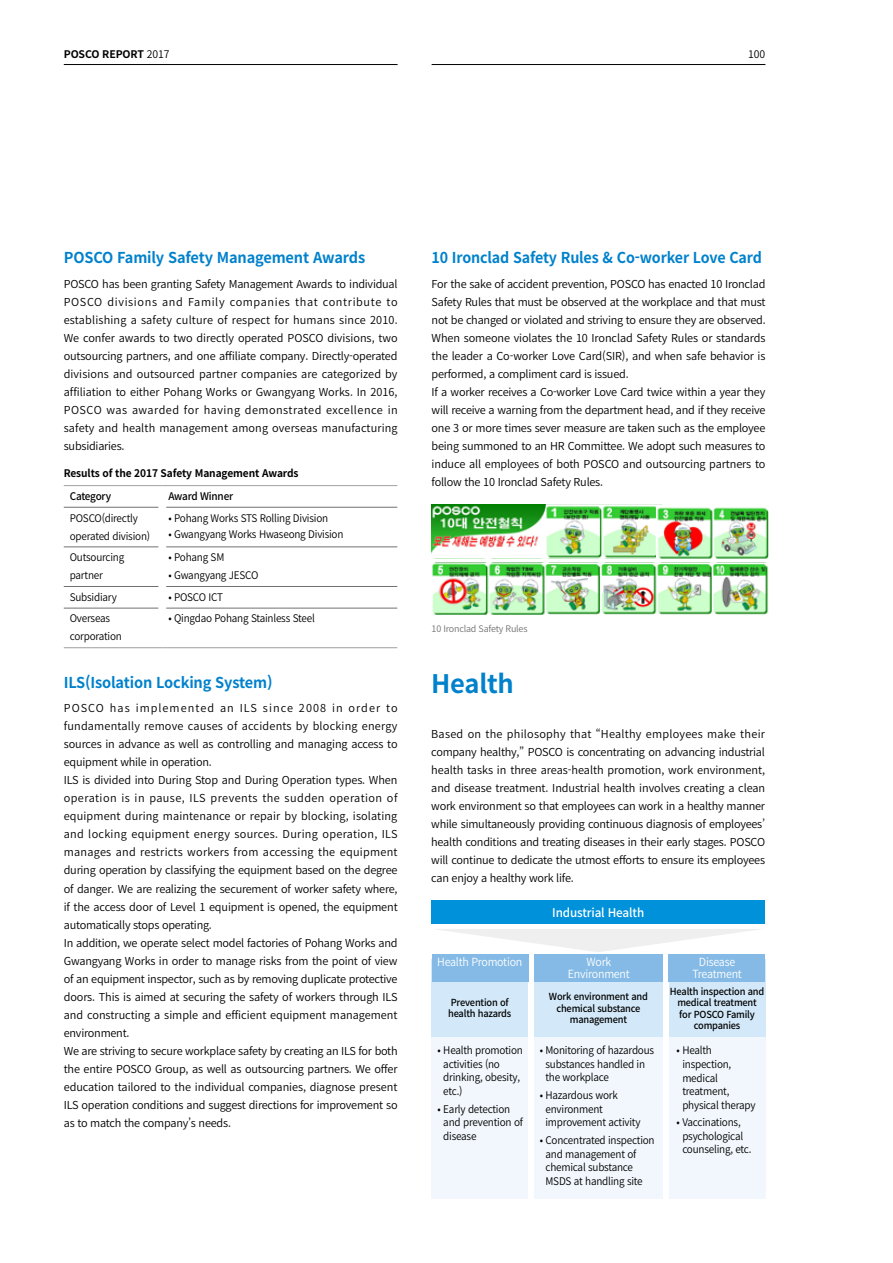
<style>
.page{position:relative;width:893px;height:1263px;background:#fff}
.page>*{position:absolute;margin:0;border:0;box-sizing:border-box;transform-origin:0 0}
.t1{font:700 25.5px "Noto Sans CJ Kkr";letter-spacing:-.01em;color:#0081cc}
.t2{font:700 15px "Noto Sans CJ Kkr";letter-spacing:-.01em;color:#0081cc}
.t3{font:700 15px "Noto Sans CJ Kkr";letter-spacing:-.01em;color:#0081cc;scale:.95 1}
.t4{font:500 12px "Noto Sans CJ Kkr";letter-spacing:-.01em;color:#fff}
.t5{font:600 11.25px/12px "Noto Sans CJ Kkr";letter-spacing:-.02em;color:#fff;text-align:center;scale:.95 1}
.t6{font:600 10.95px/18px "Noto Sans CJ Kkr";letter-spacing:-.02em;color:#000}
.t7{font:600 10.5px/13.5px "Noto Sans CJ Kkr";letter-spacing:-.02em;color:#000;scale:.95 1}
.t8{font:700 10.5px "Noto Sans CJ Kkr";letter-spacing:-.01em;color:#000}
.t9{font:500 10.5px "Noto Sans CJ Kkr";letter-spacing:-.02em;color:#000;scale:.95 1}
.t10{font:600 10.5px "Noto Sans CJ Kkr";letter-spacing:-.02em;color:#000}
.t11{font:500 9.75px/11.2px "Noto Sans CJ Kkr";letter-spacing:-.02em;color:#000;text-align:center;scale:.95 1}
.t12{font:600 9px "Noto Sans CJ Kkr";letter-spacing:-.02em;color:#727171}
.s1{font-weight:600}
</style>
<div class="page">
<hr style="left:64px;top:64px;width:334px;height:1px;background:#000">
<hr style="left:432px;top:64px;width:333px;height:1px;background:#000">
<img style="left:432px;top:505px;width:224px;height:53px">
<img style="left:657px;top:507px;width:111px;height:51px">
<img style="left:432px;top:562px;width:337px;height:53px">
<svg style="left:437px;top:929px;width:322px;height:23px"></svg>
<div style="left:431px;top:1036px;width:97px;height:163px;background:#f1f7fc"></div>
<div style="left:431px;top:959px;width:97px;height:77px;background:#d3e9f9"></div>
<div style="left:534px;top:1036px;width:129px;height:163px;background:#f1f7fc"></div>
<div style="left:534px;top:959px;width:129px;height:77px;background:#d3e9f9"></div>
<div style="left:669px;top:1036px;width:96px;height:163px;background:#f1f7fc"></div>
<div style="left:669px;top:959px;width:96px;height:77px;background:#d3e9f9"></div>
<div style="left:431px;top:900px;width:334px;height:24px;background:#0091db"></div>
<div style="left:432px;top:954px;width:96px;height:28px;background:#84bae5"></div>
<div style="left:534px;top:954px;width:129px;height:28px;background:#84bae5"></div>
<div style="left:669px;top:954px;width:96px;height:28px;background:#84bae5"></div>
<hr style="left:64px;top:507px;width:95px;height:1px;background:#727171">
<hr style="left:166px;top:507px;width:231px;height:1px;background:#727171">
<hr style="left:64px;top:547px;width:95px;height:1px;background:#727171">
<hr style="left:166px;top:547px;width:231px;height:1px;background:#727171">
<hr style="left:64px;top:586px;width:95px;height:1px;background:#727171">
<hr style="left:166px;top:586px;width:231px;height:1px;background:#727171">
<hr style="left:64px;top:608px;width:95px;height:1px;background:#727171">
<hr style="left:166px;top:608px;width:231px;height:1px;background:#727171">
<hr style="left:64px;top:485px;width:98px;height:1px;background:#9fa0a0">
<hr style="left:162px;top:485px;width:235px;height:1px;background:#9fa0a0">
<hr style="left:64px;top:647px;width:98px;height:1px;background:#9fa0a0">
<hr style="left:162px;top:647px;width:235px;height:1px;background:#9fa0a0">
<p class="t8" style="left:64px;top:48px;width:107px">POSCO REPORT <span class="s1">2017</span></p>
<p class="t10" style="left:748px;top:49px;width:19px">100</p>
<h2 class="t2" style="left:64px;top:249px;width:303px">POSCO Family Safety Management Awards</h2>
<p class="t6" style="left:64px;top:275px;width:335px;text-align:justify">POSCO has been granting Safety Management Awards to individual POSCO divisions and Family companies that contribute to establishing a safety culture of respect for humans since 2010.<br>We confer awards to two directly operated POSCO divisions, two outsourcing partners, and one affiliate company. Directly-operated divisions and outsourced partner companies are categorized by affiliation to either Pohang Works or Gwangyang Works. In 2016, POSCO was awarded for having demonstrated excellence in safety and health management among overseas manufacturing subsidiaries.</p>
<p class="t8" style="left:64px;top:467px;width:236px">Results of the 2017 Safety Management Awards</p>
<p class="t9" style="left:70px;top:490px;width:45px">Category</p>
<p class="t9" style="left:168px;top:490px;width:70px">Award Winner</p>
<p class="t7" style="left:70px;top:509px;width:86px;line-height:18px">POSCO(directly operated division)</p>
<p class="t7" style="left:168px;top:511px;width:170px">• Pohang Works STS Rolling Division</p>
<p class="t7" style="left:168px;top:528px;width:186px">• Gwangyang Works Hwaseong Division</p>
<p class="t7" style="left:70px;top:549px;width:59px;line-height:18px">Outsourcing partner</p>
<p class="t7" style="left:168px;top:551px;width:60px">• Pohang SM</p>
<p class="t7" style="left:168px;top:569px;width:96px">• Gwangyang JESCO</p>
<p class="t7" style="left:70px;top:590px;width:51px">Subsidiary</p>
<p class="t7" style="left:168px;top:590px;width:59px">• POSCO ICT</p>
<p class="t7" style="left:70px;top:610px;width:56px;line-height:18px">Overseas corporation</p>
<p class="t7" style="left:168px;top:612px;width:156px">• Qingdao Pohang Stainless Steel</p>
<h2 class="t2" style="left:64px;top:673px;width:210px">ILS(Isolation Locking System)</h2>
<p class="t6" style="left:64px;top:700px;width:335px">POSCO has implemented an ILS since 2008 in order to fundamentally remove causes of accidents by blocking energy sources in advance as well as controlling and managing access to equipment while in operation.<br>ILS is divided into During Stop and During Operation types. When operation is in pause, ILS prevents the sudden operation of equipment during maintenance or repair by blocking, isolating and locking equipment energy sources. During operation, ILS manages and restricts workers from accessing the equipment during operation by classifying the equipment based on the degree of danger. We are realizing the securement of worker safety where, if the access door of Level 1 equipment is opened, the equipment automatically stops operating.<br>In addition, we operate select model factories of Pohang Works and Gwangyang Works in order to manage risks from the point of view of an equipment inspector, such as by removing duplicate protective doors. This is aimed at securing the safety of workers through ILS and constructing a simple and efficient equipment management environment.<br>We are striving to secure workplace safety by creating an ILS for both the entire POSCO Group, as well as outsourcing partners. We offer education tailored to the individual companies, diagnose present ILS operation conditions and suggest directions for improvement so as to match the company’s needs.</p>
<h2 class="t3" style="left:432px;top:249px;width:349px">10 Ironclad Safety Rules &amp; Co-worker Love Card</h2>
<p class="t6" style="left:432px;top:275px;width:336px">For the sake of accident prevention, POSCO has enacted 10 Ironclad Safety Rules that must be observed at the workplace and that must not be changed or violated and striving to ensure they are observed.<br>When someone violates the 10 Ironclad Safety Rules or standards the leader a Co-worker Love Card(SIR), and when safe behavior is performed, a compliment card is issued.<br>If a worker receives a Co-worker Love Card twice within a year they will receive a warning from the department head, and if they receive one 3 or more times sever measure are taken such as the employee being summoned to an HR Committee. We adopt such measures to induce all employees of both POSCO and outsourcing partners to follow the 10 Ironclad Safety Rules.</p>
<p class="t12" style="left:432px;top:624px;width:97px">10 Ironclad Safety Rules</p>
<h1 class="t1" style="left:431px;top:669px;width:84px">Health</h1>
<p class="t6" style="left:431px;top:725px;width:335px;text-align:justify">Based on the philosophy that “Healthy employees make their company healthy,” POSCO is concentrating on advancing industrial health tasks in three areas-health promotion, work environment, and disease treatment. Industrial health involves creating a clean work environment so that employees can work in a healthy manner while simultaneously providing continuous diagnosis of employees’ health conditions and treating diseases in their early stages. POSCO will continue to dedicate the utmost efforts to ensure its employees can enjoy a healthy work life.</p>
<p class="t4" style="left:552px;top:905px;width:94px">Industrial Health</p>
<p class="t5" style="left:437px;top:956px;width:91px">Health Promotion</p>
<p class="t5" style="left:568px;top:956px;width:67px">Work<br>Environment</p>
<p class="t5" style="left:692px;top:956px;width:54px">Disease<br>Treatment</p>
<p class="t11" style="left:448px;top:997px;width:68px;text-align:left">Prevention of health hazards</p>
<p class="t11" style="left:549px;top:991px;width:106px">Work environment and chemical substance management</p>
<p class="t11" style="left:670px;top:986px;width:101px">Health inspection and medical treatment<br>for POSCO Family companies</p>
<p class="t7" style="left:443px;top:1044px;width:85px;text-indent:-6px">• Health promotion activities (no drinking, obesity, etc.)</p>
<p class="t7" style="left:443px;top:1102px;width:85px;text-indent:-6px">• Early detection and prevention of disease</p>
<p class="t7" style="left:545px;top:1044px;width:116px;text-indent:-6px">• Monitoring of hazardous substances handled in the workplace</p>
<p class="t7" style="left:545px;top:1089px;width:101px;text-indent:-6px">• Hazardous work environment improvement activity</p>
<p class="t7" style="left:545px;top:1133px;width:116px;text-indent:-6px">• Concentrated inspection and management of chemical substance<br>MSDS at handling site</p>
<p class="t7" style="left:682px;top:1044px;width:78px;text-indent:-6px">• Health inspection, medical treatment, physical therapy</p>
<p class="t7" style="left:682px;top:1116px;width:74px;text-indent:-6px">• Vaccinations, psychological counseling, etc.</p>
</div>
